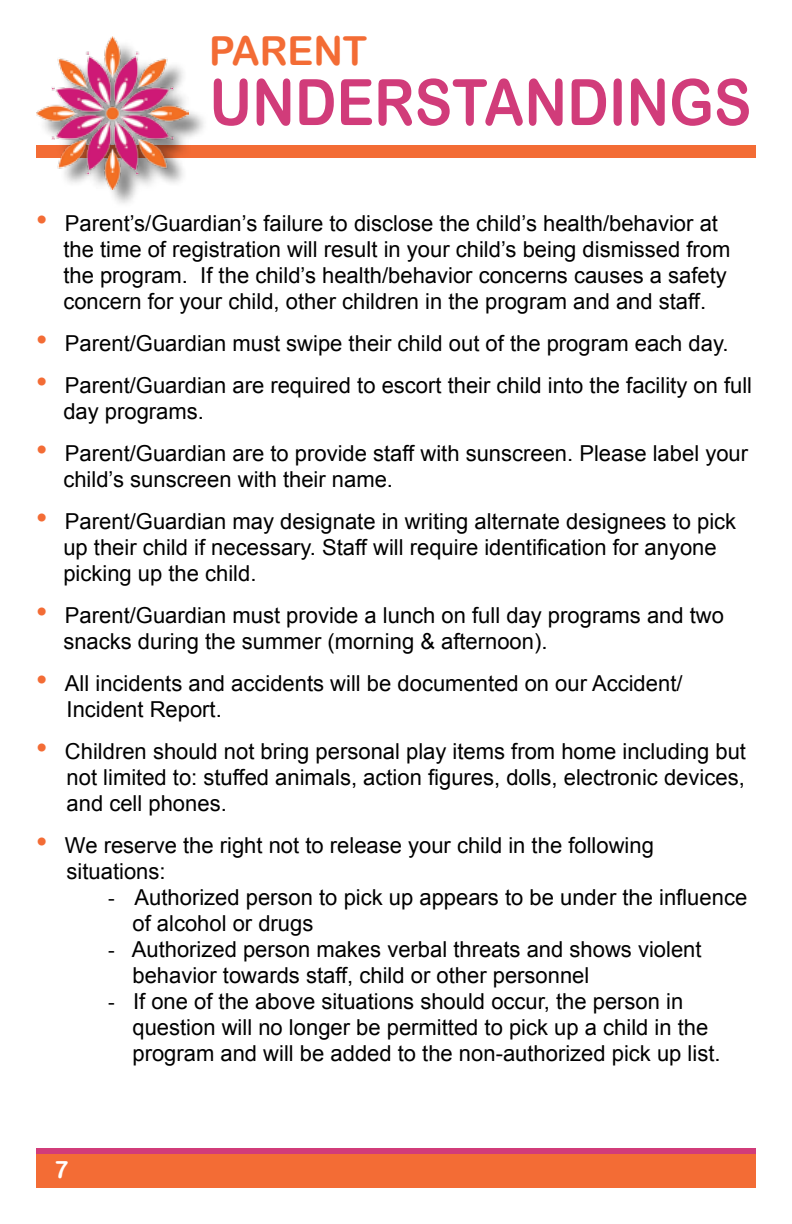
<style>
.page{position:relative;width:792px;height:1224px;background:#fff}
.page>*{position:absolute;margin:0;border:0;box-sizing:border-box;transform-origin:0 0}
.t1{font:64px "Arial Rounded MT Bold";color:#d13c7a;scale:.88 1}
.t2{font:40px "Arial Rounded MT Bold";color:#f36c35}
.t3{font:24px "Arial Rounded MT Bold";color:#fff}
.t4{font:22px/26px "Arial";color:#000}
.s1{font-size:32px;color:#f36c35}
.s2{font-size:20px}
</style>
<div class="page">
<div style="left:36px;top:1153px;width:720px;height:35px;background:#f36c35"></div>
<div style="left:36px;top:1149px;width:720px;height:5px;background:#d13c7a"></div>
<div style="left:36px;top:145px;width:720px;height:13px;background:#f36c35"></div>
<div style="left:38px;top:39px;width:172px;height:172px;background:#000;opacity:.5"></div>
<img style="left:36px;top:37px;width:153px;height:153px">
<h2 class="t2" style="left:209px;top:27px;width:159px">PARENT</h2>
<h1 class="t1" style="left:209px;top:65px;width:618px">UNDERSTANDINGS</h1>
<p class="t4" style="left:63px;top:210px;width:669px;text-indent:-27px"><span class="s1">•</span> Parent’s/Guardian’s failure to disclose the child’s health/behavior at the time of registration will result in your child’s being dismissed from the program. If the child’s health/behavior concerns causes a safety concern for your child, other children in the program and and staff.</p>
<p class="t4" style="left:36px;top:330px;width:694px"><span class="s1">•</span> Parent/Guardian must swipe their child out of the program each day.</p>
<p class="t4" style="left:63px;top:372px;width:690px;text-indent:-27px"><span class="s1">•</span> Parent/Guardian are required to escort their child into the facility on full day programs.</p>
<p class="t4" style="left:63px;top:440px;width:686px;text-indent:-27px"><span class="s1">•</span> Parent/Guardian are to provide staff with sunscreen. Please label your child’s sunscreen with their name.</p>
<p class="t4" style="left:63px;top:508px;width:674px;text-indent:-27px"><span class="s1">•</span> Parent/Guardian may designate in writing alternate designees to pick up their child if necessary. Staff will require identification for anyone picking up the child.</p>
<p class="t4" style="left:63px;top:602px;width:662px;text-indent:-27px"><span class="s1">•</span> Parent/Guardian must provide a lunch on full day programs and two snacks during the summer (morning &amp; afternoon).</p>
<p class="t4" style="left:67px;top:670px;width:617px;text-indent:-31px"><span class="s1">•</span> All incidents and accidents will be documented on our Accident/<br>Incident Report.</p>
<p class="t4" style="left:67px;top:738px;width:681px;text-align:justify;text-indent:-31px"><span class="s1">•</span> Children should not bring personal play items from home including but not limited to: stuffed animals, action figures, dolls, electronic devices, and cell phones.</p>
<p class="t4" style="left:67px;top:832px;width:589px;text-indent:-31px"><span class="s1">•</span> We reserve the right not to release your child in the following situations:</p>
<p class="t4" style="left:132px;top:884px;width:616px;text-indent:-24px"><span class="s2">-</span> Authorized person to pick up appears to be under the influence of alcohol or drugs</p>
<p class="t4" style="left:132px;top:936px;width:571px;text-indent:-24px"><span class="s2">-</span> Authorized person makes verbal threats and shows violent behavior towards staff, child or other personnel</p>
<p class="t4" style="left:132px;top:988px;width:590px;text-indent:-24px"><span class="s2">-</span> If one of the above situations should occur, the person in question will no longer be permitted to pick up a child in the program and will be added to the non-authorized pick up list.</p>
<p class="t3" style="left:54px;top:1155px;width:16px">7</p>
</div>
